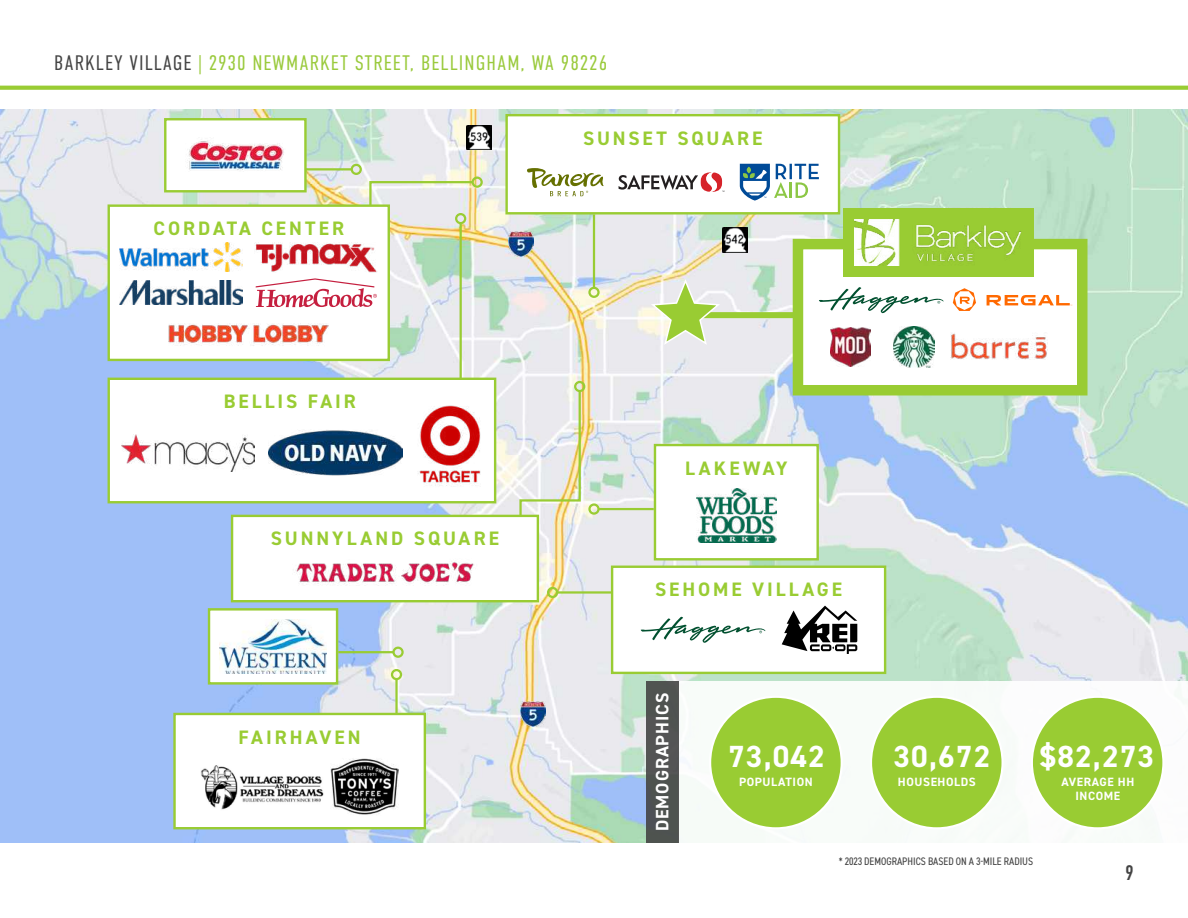
<style>
.page{position:relative;width:1188px;height:918px;background:#fff}
.page>*{position:absolute;margin:0;border:0;box-sizing:border-box;transform-origin:0 0}
.t1{font:700 30.6px "DIN2014";letter-spacing:.04em;color:#fff}
.t2{font:300 21px "DIN Condensed";letter-spacing:.05em;color:#9aca3c}
.t3{font:21px "DIN Condensed";color:#444}
.t4{font:700 19.5px "DIN2014";letter-spacing:.15em;color:#9c3}
.t5{font:700 18px "DIN2014";letter-spacing:.05em;color:#fff}
.t6{font:700 12px/14.4px "DIN2014";letter-spacing:.05em;color:#fff;text-align:center}
.t7{font:condensed 10.95px "DIN2014";color:#444}
.s1{color:#444}
</style>
<div class="page">
<svg style="left:0;top:86px;width:1188px;height:4px;background:#9ece3e"></svg>
<img style="left:0;top:109px;width:1188px;height:733px">
<img style="left:521px;top:701px;width:25px;height:25px">
<img style="left:508px;top:231px;width:25px;height:25px">
<img style="left:723px;top:227px;width:24px;height:25px">
<img style="left:466px;top:125px;width:25px;height:25px">
<div style="left:793px;top:239px;width:295px;height:156px;background:#fff;border:10px solid #9c3"></div>
<svg style="left:819px;top:287px;width:125px;height:26px"></svg>
<svg style="left:953px;top:288px;width:119px;height:23px"></svg>
<div style="left:505px;top:114px;width:335px;height:100px;background:#fff;border:2px solid #9c3"></div>
<svg style="left:619px;top:172px;width:105px;height:20px"></svg>
<svg style="left:740px;top:164px;width:79px;height:37px"></svg>
<svg style="left:527px;top:168px;width:77px;height:28px"></svg>
<div style="left:108px;top:378px;width:388px;height:125px;background:#fff;border:2px solid #9c3"></div>
<img style="left:121px;top:435px;width:134px;height:36px">
<div style="left:679px;top:312px;width:120px;height:6px;background:#9c3"></div>
<img style="left:269px;top:430px;width:133px;height:46px">
<img style="left:418px;top:405px;width:63px;height:81px">
<svg style="left:649px;top:279px;width:73px;height:67px"></svg>
<hr style="left:593px;top:214px;width:2px;height:74px;background:#9c3">
<div style="left:588px;top:287px;width:12px;height:11px;border:2px solid #9c3;border-radius:50%"></div>
<hr style="left:460px;top:223px;width:2px;height:156px;background:#9c3">
<div style="left:455px;top:213px;width:11px;height:11px;border:2px solid #9c3;border-radius:50%"></div>
<svg style="left:368px;top:180px;width:107px;height:32px;background:#e5e8d9"></svg>
<div style="left:472px;top:177px;width:11px;height:11px;border:2px solid #9c3;border-radius:50%"></div>
<hr style="left:303px;top:168px;width:49px;height:2px;background:#9c3">
<div style="left:351px;top:164px;width:11px;height:11px;border:2px solid #9c3;border-radius:50%"></div>
<div style="left:164px;top:118px;width:143px;height:74px;background:#fff;border:2px solid #9c3"></div>
<img style="left:189px;top:140px;width:95px;height:31px">
<div style="left:108px;top:204px;width:282px;height:157px;background:#fff;border:2px solid #9c3"></div>
<img style="left:119px;top:242px;width:124px;height:30px">
<img style="left:255px;top:242px;width:122px;height:31px">
<svg style="left:256px;top:278px;width:121px;height:29px"></svg>
<img style="left:119px;top:281px;width:122px;height:24px">
<img style="left:169px;top:289px;width:160px;height:90px">
<hr style="left:395px;top:679px;width:3px;height:55px;background:#9c3">
<div style="left:391px;top:669px;width:11px;height:11px;border:2px solid #9c3;border-radius:50%"></div>
<div style="left:173px;top:713px;width:253px;height:116px;background:#fff;border:2px solid #9c3"></div>
<img style="left:201px;top:765px;width:123px;height:45px">
<img style="left:330px;top:758px;width:69px;height:57px">
<div style="left:611px;top:566px;width:275px;height:108px;background:#fff;border:2px solid #9c3"></div>
<svg style="left:641px;top:617px;width:125px;height:26px"></svg>
<svg style="left:782px;top:606px;width:75px;height:48px"></svg>
<hr style="left:557px;top:591px;width:55px;height:3px;background:#9c3">
<div style="left:547px;top:587px;width:11px;height:11px;border:2px solid #9c3;border-radius:50%"></div>
<hr style="left:598px;top:508px;width:56px;height:2px;background:#9c3">
<div style="left:588px;top:503px;width:12px;height:12px;border:2px solid #9c3;border-radius:50%"></div>
<div style="left:654px;top:444px;width:165px;height:116px;background:#fff;border:2px solid #9c3"></div>
<img style="left:697px;top:488px;width:79px;height:55px">
<svg style="left:518px;top:389px;width:64px;height:135px"></svg>
<div style="left:574px;top:381px;width:11px;height:11px;border:2px solid #9c3;border-radius:50%"></div>
<div style="left:231px;top:515px;width:308px;height:87px;background:#fff;border:2px solid #9c3"></div>
<img style="left:295px;top:562px;width:179px;height:24px">
<hr style="left:338px;top:651px;width:56px;height:2px;background:#9c3">
<div style="left:392px;top:647px;width:12px;height:11px;border:2px solid #9c3;border-radius:50%"></div>
<div style="left:209px;top:609px;width:128px;height:74px;background:#fff"></div>
<img style="left:220px;top:620px;width:106px;height:53px">
<div style="left:208px;top:608px;width:130px;height:77px;border:2px solid #9c3"></div>
<img style="left:830px;top:327px;width:41px;height:39px">
<img style="left:894px;top:326px;width:40px;height:41px">
<img style="left:951px;top:333px;width:96px;height:27px">
<div style="left:843px;top:208px;width:191px;height:69px;background:#9c3"></div>
<img style="left:854px;top:220px;width:168px;height:45px">
<div style="left:679px;top:682px;width:509px;height:161px;background:#f8fcf9"></div>
<div style="left:710px;top:697px;width:132px;height:131px;background:#9c3;border-radius:50%"></div>
<div style="left:871px;top:697px;width:132px;height:131px;background:#9c3;border-radius:50%"></div>
<div style="left:1032px;top:697px;width:131px;height:131px;background:#9c3;border-radius:50%"></div>
<div style="left:646px;top:682px;width:33px;height:161px;background:#4f5351"></div>
<p class="t2" style="left:54px;top:51px;width:555px"><span class="s1">BARKLEY VILLAGE</span> | 2930 NEWMARKET STREET, BELLINGHAM, WA 98226</p>
<p class="t4" style="left:153px;top:216px;width:192px">CORDATA CENTER</p>
<p class="t4" style="left:224px;top:389px;width:134px">BELLIS FAIR</p>
<p class="t4" style="left:271px;top:526px;width:230px">SUNNYLAND SQUARE</p>
<p class="t4" style="left:239px;top:724px;width:124px">FAIRHAVEN</p>
<p class="t4" style="left:583px;top:125px;width:181px">SUNSET SQUARE</p>
<p class="t4" style="left:685px;top:455px;width:104px">LAKEWAY</p>
<p class="t4" style="left:655px;top:577px;width:188px">SEHOME VILLAGE</p>
<p class="t5" style="left:650px;top:831px;width:139px;rotate:-90deg">DEMOGRAPHICS</p>
<h1 class="t1" style="left:728px;top:736px;width:98px">73,042</h1>
<p class="t6" style="left:739px;top:774px;width:75px">POPULATION</p>
<h1 class="t1" style="left:894px;top:736px;width:98px">30,672</h1>
<p class="t6" style="left:898px;top:774px;width:79px">HOUSEHOLDS</p>
<h1 class="t1" style="left:1040px;top:736px;width:116px">$82,273</h1>
<p class="t6" style="left:1061px;top:774px;width:74px">AVERAGE HH<br>INCOME</p>
<p class="t7" style="left:839px;top:854px;width:196px">* 2023 DEMOGRAPHICS BASED ON A 3-MILE RADIUS</p>
<p class="t3" style="left:1125px;top:861px;width:10px">9</p>
</div>
